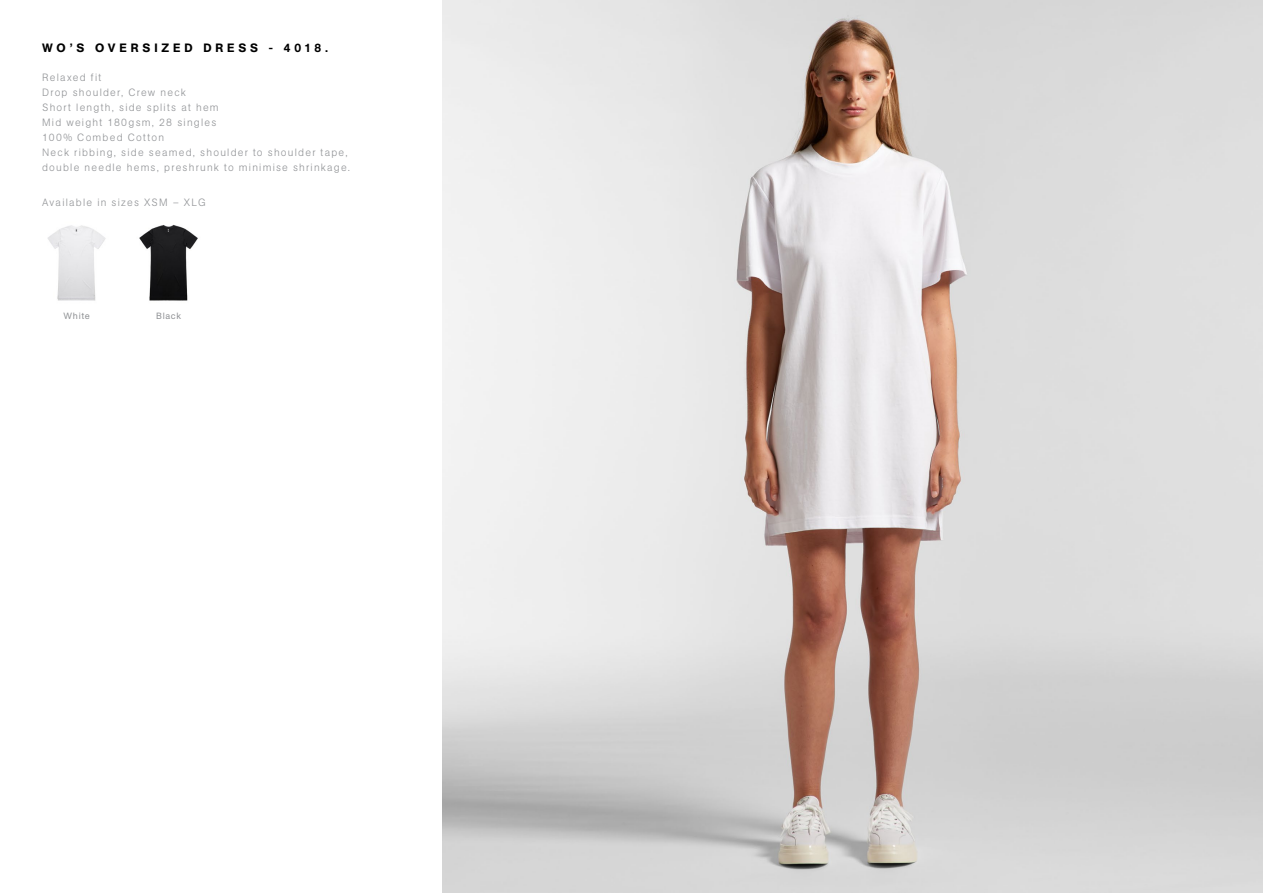
<style>
.page{position:relative;width:1263px;height:893px;background:#fff}
.page>*{position:absolute;margin:0;border:0;box-sizing:border-box;transform-origin:0 0}
.t1{font:500 12px "AG Book Pro";letter-spacing:.325em;color:#000}
.t2{font:300 10.5px/15px "AG Book Pro";letter-spacing:.115em;color:#939598}
.t3{font:9px "AG Book Pro";letter-spacing:.075em;color:#939598}
</style>
<div class="page">
<img style="left:442px;top:0;width:821px;height:893px">
<img style="left:47px;top:224px;width:151px;height:77px">
<p class="t1" style="left:42px;top:40px;width:287px">WO’S OVERSIZED DRESS - 4018.</p>
<p class="t2" style="left:42px;top:69px;width:310px">Relaxed fit<br>Drop shoulder, Crew neck<br>Short length, side splits at hem<br>Mid weight 180gsm, 28 singles<br>100% Combed Cotton<br>Neck ribbing, side seamed, shoulder to shoulder tape, double needle hems, preshrunk to minimise shrinkage.</p>
<p class="t2" style="left:42px;top:195px;width:165px">Available in sizes XSM – XLG</p>
<p class="t3" style="left:64px;top:310px;width:28px">White</p>
<p class="t3" style="left:156px;top:310px;width:27px">Black</p>
</div>
